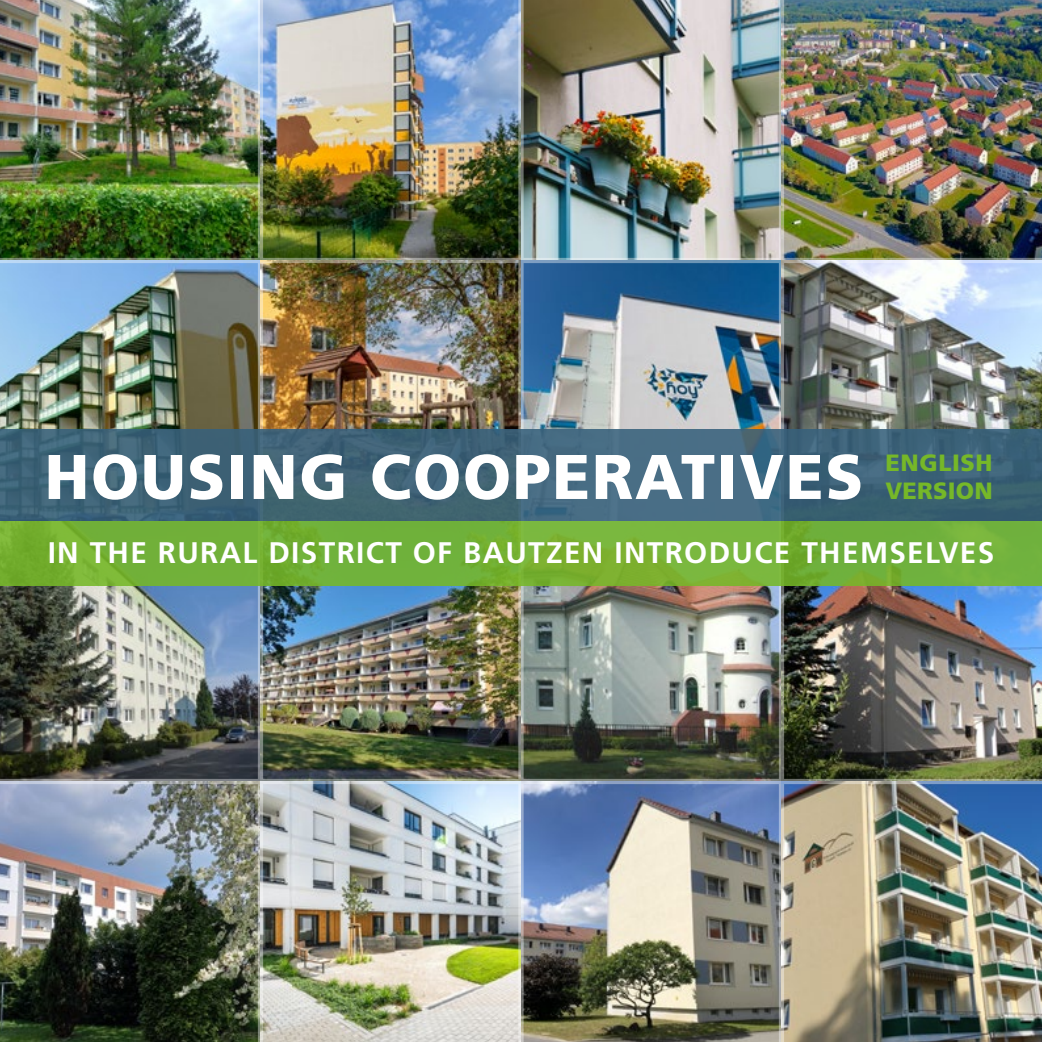
<style>
.page{position:relative;width:1042px;height:1042px;background:#fff}
.page>*{position:absolute;margin:0;border:0;box-sizing:border-box;transform-origin:0 0}
.t1{font:900 63px "Frutiger LT Std";letter-spacing:.03em;color:#fff}
.t2{font:700 29.75px "Frutiger LT Std";letter-spacing:.045em;color:#fff}
.t3{font:900 23.62px/27.8px "Frutiger LT Std";letter-spacing:.02em;color:#76b828}
</style>
<div class="page">
<img style="left:0;top:0;width:1042px;height:1042px">
<svg style="left:0;top:258px;width:1042px;height:5px;background:#a1b0b1"></svg>
<svg style="left:0;top:779px;width:1042px;height:5px;background:#a2abb1"></svg>
<img style="left:258px;top:0;width:5px;height:1042px">
<img style="left:518px;top:0;width:5px;height:1042px">
<img style="left:779px;top:0;width:5px;height:1042px">
<svg style="left:0;top:430px;width:1042px;height:91px;background:#3f6478"></svg>
<svg style="left:0;top:521px;width:1042px;height:64px;background:#73b137"></svg>
<h1 class="t1" style="left:45px;top:439px;width:820px">HOUSING COOPERATIVES</h1>
<p class="t3" style="left:885px;top:449px;width:109px">ENGLISH<br>VERSION</p>
<p class="t2" style="left:48px;top:535px;width:948px">IN THE RURAL DISTRICT OF BAUTZEN INTRODUCE THEMSELVES</p>
</div>
